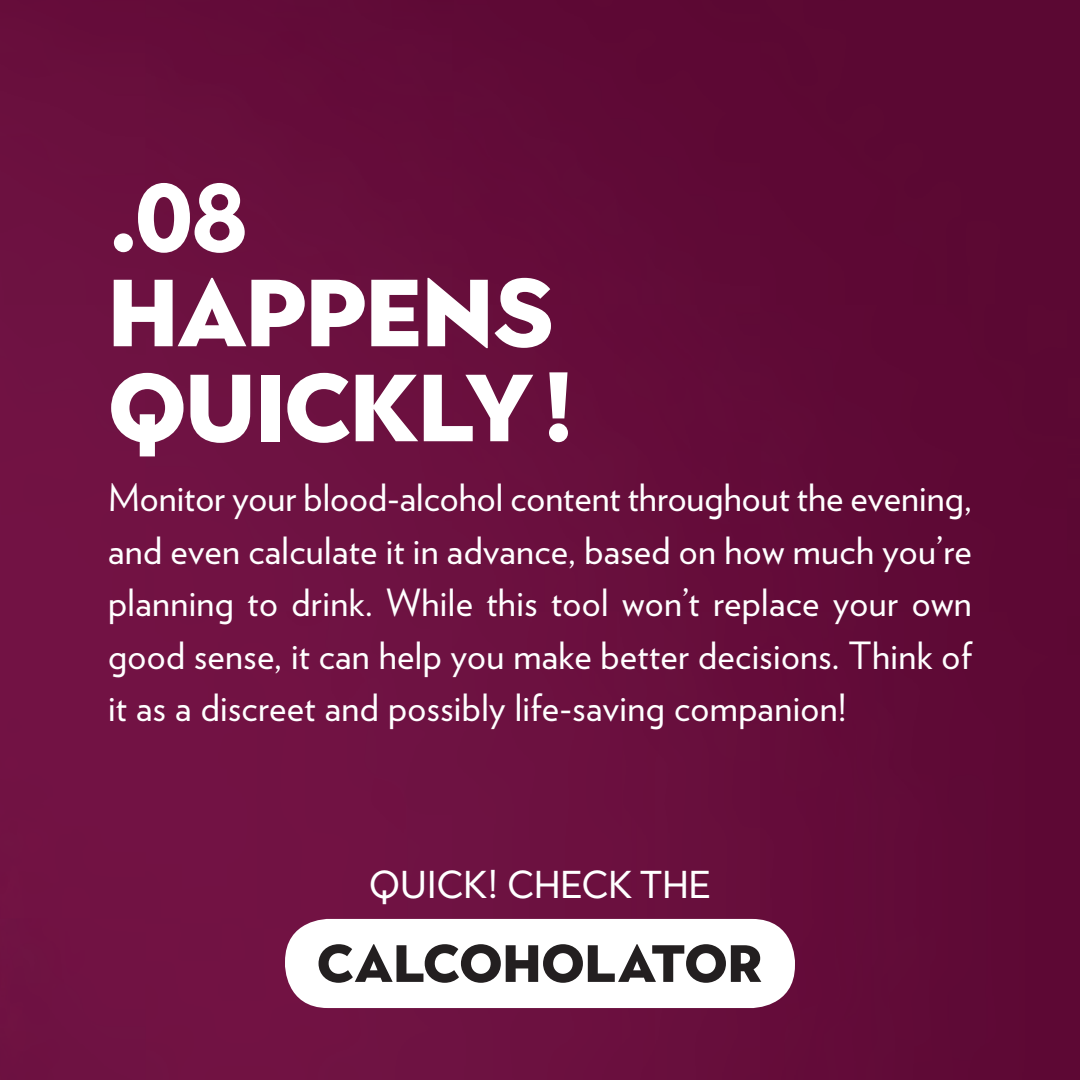
<style>
.page{position:relative;width:1080px;height:1080px;background:#fff}
.page>*{position:absolute;margin:0;border:0;box-sizing:border-box;transform-origin:0 0}
.t1{font:900 95px/95px "Town 10 Display";letter-spacing:-.01em;color:#fff}
.t2{font:900 52.25px "Town 10 Display";letter-spacing:.01em;color:#231f20}
.t3{font:38.75px "Town 10 Display";color:#fff}
.t4{font:37.5px/52.5px "Verlag";letter-spacing:.01em;color:#fff;text-align:justify}
</style>
<div class="page">
<img style="left:0;top:0;width:1080px;height:1080px">
<div style="left:285px;top:919px;width:510px;height:89px;background:#fff;border-radius:43px"></div>
<h1 class="t1" style="left:108px;top:173px;width:466px">.08<br>HAPPENS<br>QUICKLY!</h1>
<p class="t4" style="left:108px;top:470px;width:866px">Monitor your blood-alcohol content throughout the evening, and even calculate it in advance, based on how much you’re planning to drink. While this tool won’t replace your own good sense, it can help you make better decisions. Think of it as a discreet and possibly life-saving companion!</p>
<p class="t3" style="left:369px;top:862px;width:343px">QUICK! CHECK THE</p>
<h2 class="t2" style="left:317px;top:934px;width:447px">CALCOHOLATOR</h2>
</div>
